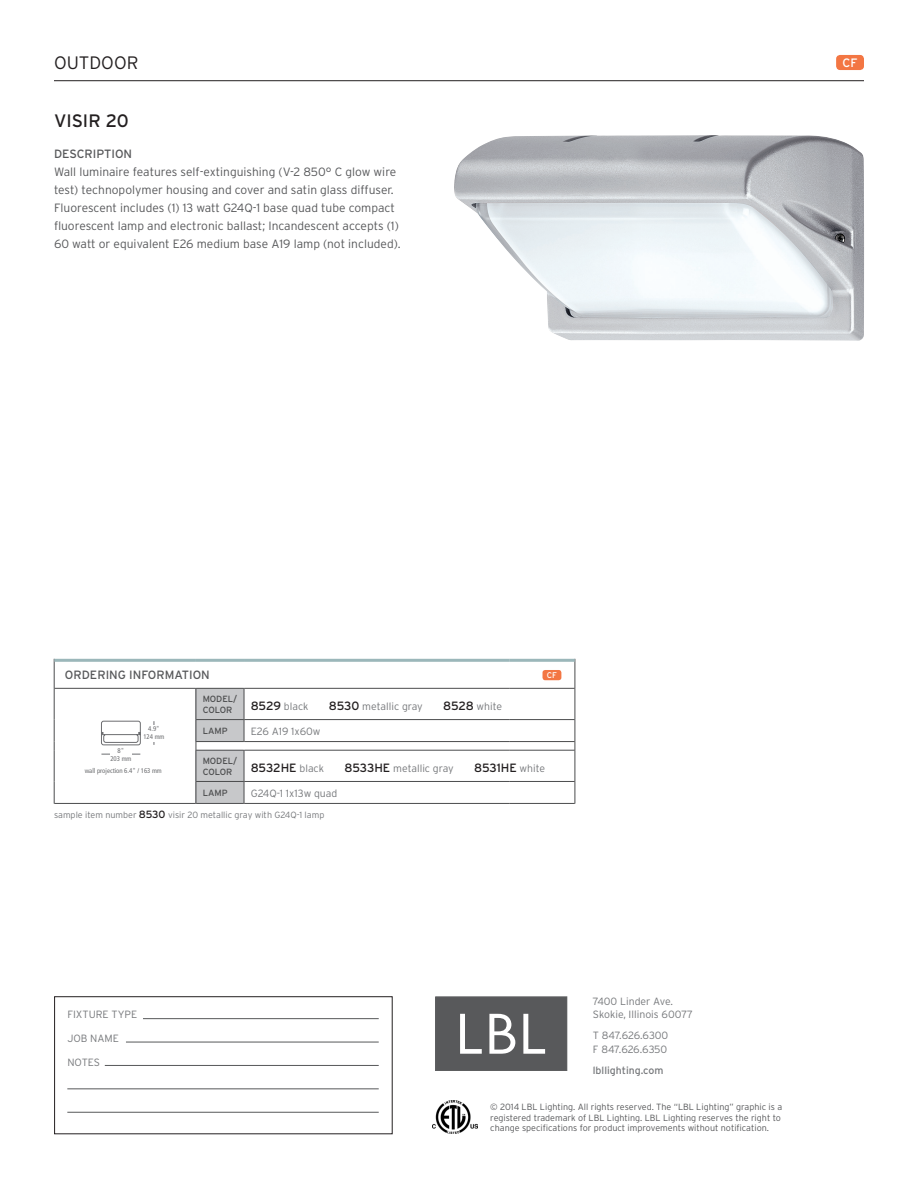
<style>
.page{position:relative;width:918px;height:1188px;background:#fff}
.page>*{position:absolute;margin:0;border:0;box-sizing:border-box;transform-origin:0 0}
.t1{font:300 18px "Interstate";color:#231f20}
.t2{font:18px "Interstate";color:#231f20}
.t3{font:12.15px "Interstate";color:#fff}
.t4{font:300 12px/18px "Interstate";color:#57585a}
.t5{font:12px "Interstate";color:#57585a}
.t6{font:12px "Interstate";letter-spacing:-.01em;color:#231f20}
.t7{font:300 10.5px "Interstate";color:#76787b}
.t8{font:10.5px "Interstate";color:#76787b}
.t9{font:300 9px/10.5px "Interstate";color:#57585a}
.t10{font:300 9px "Interstate";color:#76787b}
.t11{font:9px "Interstate";color:#4b4c4d}
.t12{font:8.25px "Interstate";color:#fff}
.t13{font:condensed 6.75px/8.1px "Frutiger";color:#6c6d70;text-align:center}
.s1{font-weight:400;font-size:12px;color:#231f20}
.s2{font-weight:300;font-size:10.5px;color:#76787b}
.s3{font-weight:400;font-size:10.5px;color:#231f20}
</style>
<div class="page">
<hr style="left:143px;top:1018px;width:236px;height:1px;background:#57585a">
<hr style="left:126px;top:1042px;width:253px;height:1px;background:#57585a">
<hr style="left:105px;top:1065px;width:274px;height:1px;background:#57585a">
<hr style="left:67px;top:1089px;width:312px;height:1px;background:#57585a">
<hr style="left:67px;top:1112px;width:312px;height:1px;background:#57585a">
<div style="left:436px;top:997px;width:131px;height:74px;background:#58595b"></div>
<svg style="left:460px;top:1014px;width:22px;height:40px"></svg>
<svg style="left:523px;top:1014px;width:22px;height:40px"></svg>
<svg style="left:489px;top:1014px;width:26px;height:40px"></svg>
<img style="left:433px;top:1100px;width:45px;height:34px">
<hr style="left:54px;top:80px;width:810px;height:1px;background:#231f20">
<div style="left:836px;top:55px;width:28px;height:15px;background:#f37643;border-radius:4px"></div>
<img style="left:454px;top:135px;width:405px;height:206px">
<div style="left:196px;top:688px;width:48px;height:32px;background:#c7c8ca"></div>
<div style="left:196px;top:720px;width:48px;height:22px;background:#c7c8ca"></div>
<div style="left:196px;top:750px;width:48px;height:31px;background:#c7c8ca"></div>
<div style="left:196px;top:781px;width:48px;height:22px;background:#c7c8ca"></div>
<svg style="left:244px;top:720px;width:1px;height:21px"></svg>
<svg style="left:196px;top:782px;width:1px;height:21px"></svg>
<svg style="left:244px;top:782px;width:1px;height:21px"></svg>
<hr style="left:54px;top:688px;width:1px;height:32px;background:#4b4c4d">
<svg style="left:54px;top:720px;width:1px;height:30px"></svg>
<hr style="left:54px;top:750px;width:1px;height:31px;background:#4b4c4d">
<svg style="left:54px;top:781px;width:1px;height:22px"></svg>
<hr style="left:54px;top:803px;width:142px;height:1px;background:#4b4c4d">
<hr style="left:196px;top:688px;width:1px;height:32px;background:#4b4c4d">
<hr style="left:196px;top:750px;width:1px;height:31px;background:#4b4c4d">
<svg style="left:54px;top:662px;width:1px;height:26px"></svg>
<svg style="left:575px;top:659px;width:1px;height:29px"></svg>
<hr style="left:54px;top:688px;width:142px;height:1px;background:#4b4c4d">
<hr style="left:244px;top:688px;width:266px;height:1px;background:#4b4c4d">
<hr style="left:510px;top:688px;width:65px;height:1px;background:#4b4c4d">
<hr style="left:575px;top:688px;width:1px;height:32px;background:#4b4c4d">
<hr style="left:244px;top:741px;width:266px;height:1px;background:#4b4c4d">
<hr style="left:510px;top:741px;width:65px;height:1px;background:#4b4c4d">
<hr style="left:244px;top:750px;width:266px;height:1px;background:#4b4c4d">
<hr style="left:510px;top:750px;width:65px;height:1px;background:#4b4c4d">
<hr style="left:575px;top:750px;width:1px;height:31px;background:#4b4c4d">
<hr style="left:244px;top:803px;width:266px;height:1px;background:#4b4c4d">
<hr style="left:510px;top:803px;width:65px;height:1px;background:#4b4c4d">
<hr style="left:244px;top:688px;width:1px;height:32px;background:#4b4c4d">
<hr style="left:244px;top:719px;width:266px;height:1px;background:#4b4c4d">
<hr style="left:510px;top:719px;width:65px;height:1px;background:#4b4c4d">
<hr style="left:244px;top:750px;width:1px;height:31px;background:#4b4c4d">
<hr style="left:244px;top:781px;width:266px;height:1px;background:#4b4c4d">
<hr style="left:510px;top:781px;width:65px;height:1px;background:#4b4c4d">
<svg style="left:575px;top:781px;width:1px;height:23px"></svg>
<hr style="left:54px;top:659px;width:142px;height:3px;background:#9bb7ba">
<hr style="left:196px;top:659px;width:48px;height:3px;background:#9bb7ba">
<hr style="left:244px;top:659px;width:266px;height:3px;background:#9bb7ba">
<hr style="left:510px;top:659px;width:65px;height:3px;background:#9bb7ba">
<hr style="left:196px;top:688px;width:48px;height:1px;background:#4b4c4d">
<hr style="left:196px;top:719px;width:48px;height:1px;background:#4b4c4d">
<hr style="left:196px;top:741px;width:48px;height:1px;background:#4b4c4d">
<hr style="left:196px;top:750px;width:48px;height:1px;background:#4b4c4d">
<hr style="left:196px;top:781px;width:48px;height:1px;background:#4b4c4d">
<hr style="left:196px;top:803px;width:48px;height:1px;background:#4b4c4d">
<svg style="left:196px;top:720px;width:1px;height:30px"></svg>
<svg style="left:575px;top:720px;width:1px;height:30px"></svg>
<div style="left:543px;top:670px;width:18px;height:10px;background:#f37643;border-radius:3px"></div>
<hr style="left:101px;top:754px;width:39px;height:1px;background:#6c6d70">
<div style="left:110px;top:750px;width:22px;height:8px;background:#fff"></div>
<svg style="left:101px;top:721px;width:40px;height:25px"></svg>
<p class="t1" style="left:54px;top:52px;width:86px">OUTDOOR</p>
<p class="t2" style="left:54px;top:111px;width:76px">VISIR 20</p>
<p class="t5" style="left:54px;top:147px;width:80px">DESCRIPTION</p>
<p class="t4" style="left:54px;top:163px;width:348px">Wall luminaire features self-extinguishing (V-2 850° C glow wire test) technopolymer housing and cover and satin glass diffuser.<br>Fluorescent includes (1) 13 watt G24Q-1 base quad tube compact fluorescent lamp and electronic ballast; Incandescent accepts (1)<br>60 watt or equivalent E26 medium base A19 lamp (not included).</p>
<p class="t3" style="left:843px;top:56px;width:17px">CF</p>
<p class="t5" style="left:65px;top:668px;width:146px">ORDERING INFORMATION</p>
<p class="t12" style="left:547px;top:671px;width:12px">CF</p>
<p class="t11" style="left:203px;top:694px;width:36px">MODEL/</p>
<p class="t11" style="left:203px;top:705px;width:31px">COLOR</p>
<p class="t7" style="left:251px;top:700px;width:59px"><span class="s1">8529</span> black</p>
<p class="t7" style="left:329px;top:700px;width:95px"><span class="s1">8530</span> metallic gray</p>
<p class="t7" style="left:443px;top:700px;width:60px"><span class="s1">8528</span> white</p>
<p class="t11" style="left:203px;top:726px;width:26px">LAMP</p>
<p class="t7" style="left:251px;top:725px;width:71px">E26 A19 1x60w</p>
<p class="t11" style="left:203px;top:756px;width:36px">MODEL/</p>
<p class="t11" style="left:203px;top:767px;width:31px">COLOR</p>
<p class="t6" style="left:251px;top:761px;width:75px">8532HE <span class="s2">black</span></p>
<p class="t7" style="left:345px;top:762px;width:111px"><span class="s1">8533HE</span> metallic gray</p>
<p class="t6" style="left:474px;top:761px;width:73px">8531HE <span class="s2">white</span></p>
<p class="t11" style="left:203px;top:788px;width:26px">LAMP</p>
<p class="t7" style="left:251px;top:787px;width:88px">G24Q-1 1x13w quad</p>
<p class="t10" style="left:54px;top:810px;width:272px">sample item number <span class="s3">8530</span> visir 20 metallic gray with G24Q-1 lamp</p>
<p class="t13" style="left:143px;top:725px;width:23px">4.9"<br>124 mm</p>
<p class="t13" style="left:85px;top:767px;width:79px">wall projection 6.4" / 163 mm</p>
<p class="t13" style="left:110px;top:747px;width:23px">8"<br>203 mm</p>
<p class="t7" style="left:67px;top:1008px;width:71px">FIXTURE TYPE</p>
<p class="t7" style="left:67px;top:1032px;width:53px">JOB NAME</p>
<p class="t7" style="left:67px;top:1056px;width:34px">NOTES</p>
<p class="t7" style="left:593px;top:995px;width:82px">7400 Linder Ave.</p>
<p class="t7" style="left:593px;top:1009px;width:102px">Skokie, Illinois 60077</p>
<p class="t7" style="left:593px;top:1030px;width:77px">T 847.626.6300</p>
<p class="t7" style="left:593px;top:1043px;width:76px">F 847.626.6350</p>
<p class="t8" style="left:593px;top:1064px;width:72px">lbllighting.com</p>
<p class="t9" style="left:490px;top:1102px;width:293px">© 2014 LBL Lighting. All rights reserved. The “LBL Lighting” graphic is a registered trademark of LBL Lighting. LBL Lighting reserves the right to change specifications for product improvements without notification.</p>
</div>
